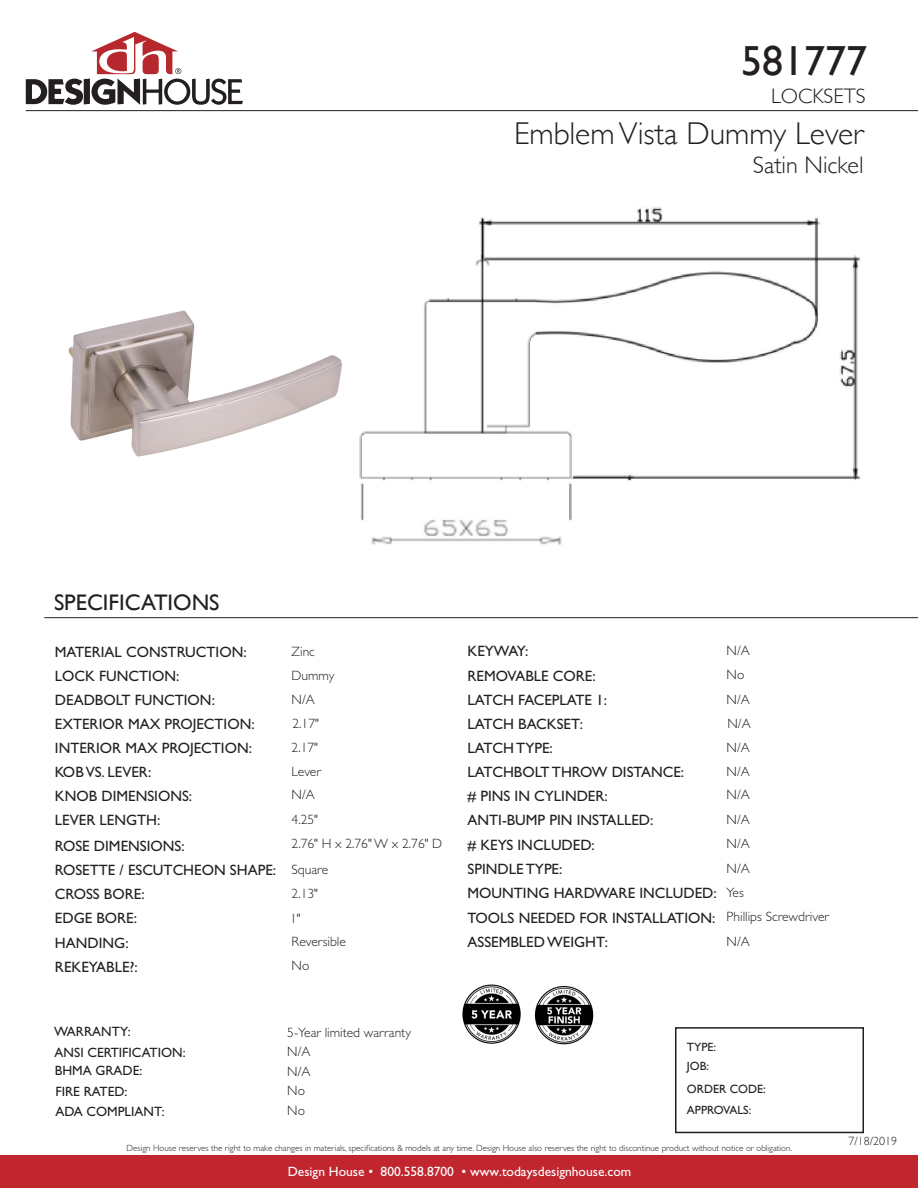
<style>
.page{position:relative;width:918px;height:1188px;background:#fff}
.page>*{position:absolute;margin:0;border:0;box-sizing:border-box;transform-origin:0 0}
.t1{font:42px "Gill Sans";color:#231f20}
.t2{font:300 31.5px "Gill Sans";color:#231f20}
.t3{font:300 24px "Gill Sans";color:#231f20}
.t4{font:22.5px "Gill Sans";color:#231f20}
.t5{font:300 21px "Gill Sans";color:#231f20}
.t6{font:15px "Gill Sans Std";color:#231f20}
.t7{font:300 13.5px "Gill Sans Std";color:#231f20}
.t8{font:13.5px "Gill Sans Std";color:#231f20}
.t9{font:13.5px "Gill Sans Std";color:#fff}
.t10{font:12px "Gill Sans Std";color:#231f20}
.t11{font:12px "Gill Sans";color:#231f20}
.t12{font:300 12px "Gill Sans";color:#231f20}
.t13{font:300 9px "Gill Sans Std";color:#231f20}
</style>
<div class="page">
<div style="left:0;top:1156px;width:918px;height:32px;background:#c1262f"></div>
<svg style="left:26px;top:32px;width:217px;height:73px"></svg>
<div style="left:675px;top:1027px;width:189px;height:106px;border:2px solid #231f20"></div>
<hr style="left:26px;top:110px;width:892px;height:1px;background:#231f20">
<hr style="left:44px;top:617px;width:874px;height:1px;background:#231f20">
<img style="left:68px;top:310px;width:274px;height:147px">
<img style="left:359px;top:207px;width:502px;height:338px">
<img style="left:462px;top:984px;width:59px;height:60px">
<img style="left:534px;top:986px;width:60px;height:59px">
<p class="t1" style="left:741px;top:36px;width:127px">581777</p>
<p class="t5" style="left:771px;top:79px;width:96px">LOCKSETS</p>
<p class="t2" style="left:514px;top:108px;width:351px">Emblem Vista Dummy Lever</p>
<p class="t3" style="left:753px;top:147px;width:112px">Satin Nickel</p>
<p class="t4" style="left:54px;top:589px;width:167px">SPECIFICATIONS</p>
<p class="t6" style="left:55px;top:643px;width:193px">MATERIAL CONSTRUCTION:</p>
<p class="t7" style="left:292px;top:644px;width:25px">Zinc</p>
<p class="t6" style="left:55px;top:667px;width:126px">LOCK FUNCTION:</p>
<p class="t7" style="left:292px;top:668px;width:44px">Dummy</p>
<p class="t6" style="left:55px;top:692px;width:162px">DEADBOLT FUNCTION:</p>
<p class="t7" style="left:292px;top:692px;width:25px">N/A</p>
<p class="t6" style="left:55px;top:716px;width:201px">EXTERIOR MAX PROJECTION:</p>
<p class="t7" style="left:292px;top:716px;width:28px">2.17"</p>
<p class="t6" style="left:55px;top:740px;width:199px">INTERIOR MAX PROJECTION:</p>
<p class="t7" style="left:292px;top:740px;width:28px">2.17"</p>
<p class="t6" style="left:55px;top:764px;width:98px">KOB VS. LEVER:</p>
<p class="t7" style="left:292px;top:764px;width:31px">Lever</p>
<p class="t6" style="left:55px;top:812px;width:107px">LEVER LENGTH:</p>
<p class="t7" style="left:292px;top:812px;width:28px">4.25"</p>
<p class="t6" style="left:55px;top:788px;width:139px">KNOB DIMENSIONS:</p>
<p class="t7" style="left:292px;top:787px;width:25px">N/A</p>
<p class="t6" style="left:55px;top:837px;width:131px">ROSE DIMENSIONS:</p>
<p class="t7" style="left:292px;top:836px;width:152px">2.76" H x 2.76" W x 2.76" D</p>
<p class="t6" style="left:55px;top:861px;width:223px">ROSETTE / ESCUTCHEON SHAPE:</p>
<p class="t7" style="left:292px;top:862px;width:38px">Square</p>
<p class="t6" style="left:55px;top:885px;width:91px">CROSS BORE:</p>
<p class="t6" style="left:55px;top:909px;width:84px">EDGE BORE:</p>
<p class="t6" style="left:55px;top:934px;width:75px">HANDING:</p>
<p class="t6" style="left:55px;top:958px;width:84px">REKEYABLE?:</p>
<p class="t8" style="left:54px;top:1024px;width:78px">WARRANTY:</p>
<p class="t8" style="left:55px;top:1044px;width:133px">ANSI CERTIFICATION:</p>
<p class="t7" style="left:292px;top:886px;width:28px">2.13"</p>
<p class="t7" style="left:292px;top:934px;width:56px">Reversible</p>
<p class="t7" style="left:292px;top:958px;width:19px">No</p>
<p class="t7" style="left:290px;top:910px;width:12px">1"</p>
<p class="t7" style="left:287px;top:1025px;width:125px">5-Year limited warranty</p>
<p class="t7" style="left:287px;top:1044px;width:25px">N/A</p>
<p class="t8" style="left:55px;top:1063px;width:89px">BHMA GRADE:</p>
<p class="t8" style="left:55px;top:1083px;width:74px">FIRE RATED:</p>
<p class="t8" style="left:55px;top:1104px;width:111px">ADA COMPLIANT:</p>
<p class="t7" style="left:287px;top:1103px;width:19px">No</p>
<p class="t7" style="left:287px;top:1064px;width:25px">N/A</p>
<p class="t7" style="left:287px;top:1083px;width:19px">No</p>
<p class="t6" style="left:468px;top:643px;width:63px">KEYWAY:</p>
<p class="t7" style="left:727px;top:643px;width:25px">N/A</p>
<p class="t6" style="left:468px;top:691px;width:141px">LATCH FACEPLATE 1:</p>
<p class="t7" style="left:727px;top:692px;width:25px">N/A</p>
<p class="t6" style="left:468px;top:715px;width:117px">LATCH BACKSET:</p>
<p class="t7" style="left:728px;top:716px;width:25px">N/A</p>
<p class="t6" style="left:468px;top:667px;width:130px">REMOVABLE CORE:</p>
<p class="t7" style="left:727px;top:667px;width:19px">No</p>
<p class="t6" style="left:468px;top:739px;width:87px">LATCH TYPE:</p>
<p class="t7" style="left:727px;top:740px;width:25px">N/A</p>
<p class="t6" style="left:468px;top:763px;width:218px">LATCHBOLT THROW DISTANCE:</p>
<p class="t7" style="left:727px;top:764px;width:25px">N/A</p>
<p class="t6" style="left:468px;top:811px;width:187px">ANTI-BUMP PIN INSTALLED:</p>
<p class="t7" style="left:727px;top:812px;width:25px">N/A</p>
<p class="t6" style="left:468px;top:787px;width:142px"># PINS IN CYLINDER:</p>
<p class="t7" style="left:727px;top:787px;width:25px">N/A</p>
<p class="t6" style="left:468px;top:837px;width:129px"># KEYS INCLUDED:</p>
<p class="t7" style="left:727px;top:836px;width:25px">N/A</p>
<p class="t6" style="left:468px;top:861px;width:96px">SPINDLE TYPE:</p>
<p class="t7" style="left:727px;top:861px;width:25px">N/A</p>
<p class="t6" style="left:468px;top:884px;width:251px">MOUNTING HARDWARE INCLUDED:</p>
<p class="t7" style="left:727px;top:885px;width:19px">Yes</p>
<p class="t6" style="left:468px;top:910px;width:249px">TOOLS NEEDED FOR INSTALLATION:</p>
<p class="t7" style="left:727px;top:909px;width:104px">Phillips Screwdriver</p>
<p class="t6" style="left:468px;top:934px;width:142px">ASSEMBLED WEIGHT:</p>
<p class="t7" style="left:727px;top:934px;width:25px">N/A</p>
<p class="t10" style="left:687px;top:1040px;width:31px">TYPE:</p>
<p class="t10" style="left:687px;top:1059px;width:24px">JOB:</p>
<p class="t11" style="left:687px;top:1082px;width:80px">ORDER CODE:</p>
<p class="t10" style="left:687px;top:1103px;width:66px">APPROVALS:</p>
<p class="t13" style="left:127px;top:1143px;width:667px">Design House reserves the right to make changes in materials, specifications &amp; models at any time. Design House also reserves the right to discontinue product without notice or obligation.</p>
<p class="t9" style="left:288px;top:1164px;width:345px">Design House • 800.558.8700 • www.todaysdesignhouse.com</p>
<p class="t12" style="left:849px;top:1132px;width:50px">7/18/2019</p>
</div>
